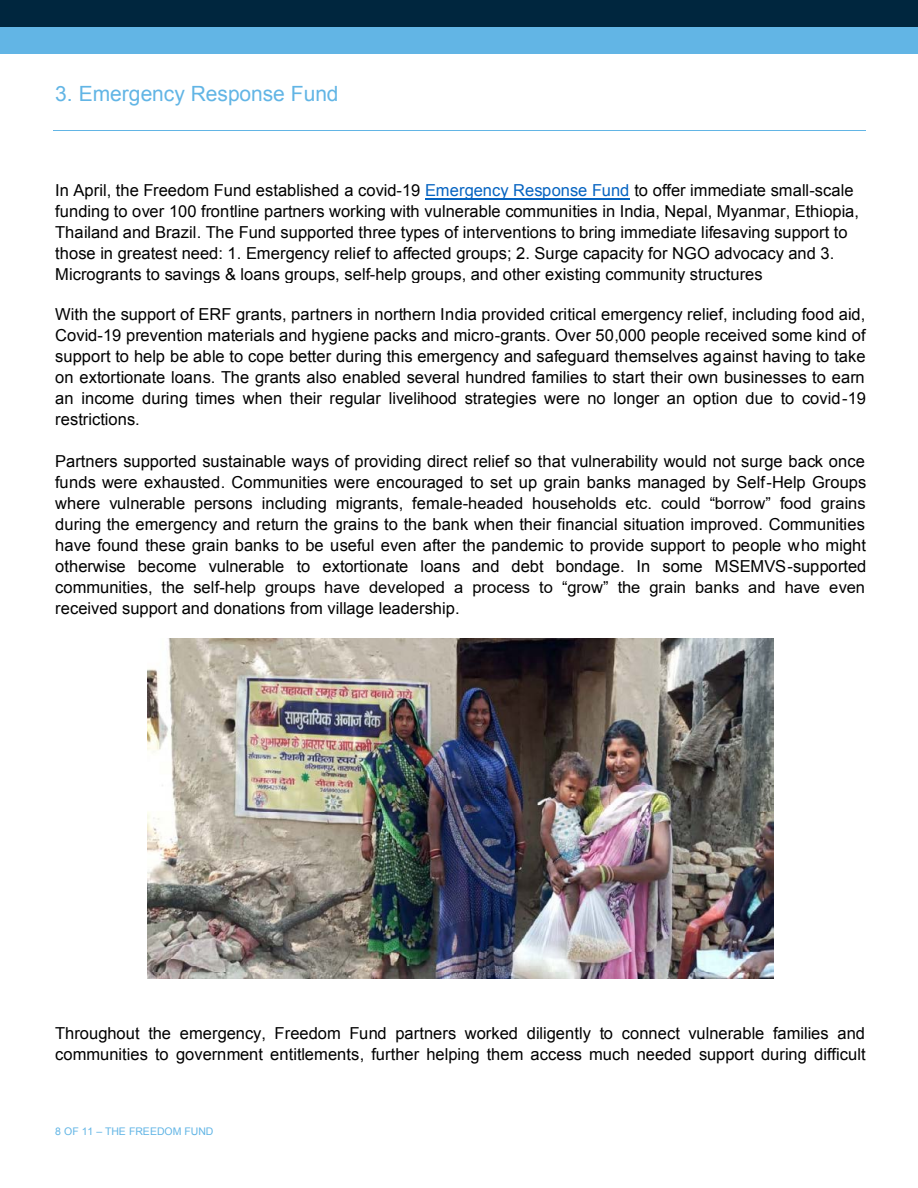
<style>
.page{position:relative;width:918px;height:1188px;background:#fff}
.page>*{position:absolute;margin:0;border:0;box-sizing:border-box;transform-origin:0 0}
.t1{font:21px "Arial";color:#62b5e5}
.t2{font:16.5px/21px "Arial";letter-spacing:.005em;color:#000}
.t3{font:10.5px "Arial";letter-spacing:-.005em;color:#62b5e5}
.s1{color:#0563c1}
</style>
<div class="page">
<hr style="left:53px;top:131px;width:812px;height:1px;background:#62b5e5">
<hr style="left:425px;top:198px;width:205px;height:1px;background:#0563c1">
<img style="left:148px;top:638px;width:625px;height:340px">
<div style="left:0;top:27px;width:918px;height:27px;background:#62b5e5"></div>
<div style="left:0;top:0;width:918px;height:27px;background:#00263e"></div>
<p class="t1" style="left:55px;top:79px;width:285px">3. Emergency Response Fund</p>
<p class="t2" style="left:55px;top:180px;width:805px">In April, the Freedom Fund established a covid-19 <span class="s1">Emergency Response Fund</span> to offer immediate small-scale funding to over 100 frontline partners working with vulnerable communities in India, Nepal, Myanmar, Ethiopia, Thailand and Brazil. The Fund supported three types of interventions to bring immediate lifesaving support to those in greatest need: 1. Emergency relief to affected groups; 2. Surge capacity for NGO advocacy and 3.<br>Microgrants to savings &amp; loans groups, self-help groups, and other existing community structures</p>
<p class="t2" style="left:55px;top:304px;width:812px;text-align:justify">With the support of ERF grants, partners in northern India provided critical emergency relief, including food aid, Covid-19 prevention materials and hygiene packs and micro-grants. Over 50,000 people received some kind of support to help be able to cope better during this emergency and safeguard themselves against having to take on extortionate loans. The grants also enabled several hundred families to start their own businesses to earn an income during times when their regular livelihood strategies were no longer an option due to covid-19 restrictions.</p>
<p class="t2" style="left:55px;top:451px;width:813px;text-align:justify">Partners supported sustainable ways of providing direct relief so that vulnerability would not surge back once funds were exhausted. Communities were encouraged to set up grain banks managed by Self-Help Groups where vulnerable persons including migrants, female-headed households etc. could “borrow” food grains during the emergency and return the grains to the bank when their financial situation improved. Communities have found these grain banks to be useful even after the pandemic to provide support to people who might otherwise become vulnerable to extortionate loans and debt bondage. In some MSEMVS-supported communities, the self-help groups have developed a process to “grow” the grain banks and have even received support and donations from village leadership.</p>
<p class="t2" style="left:55px;top:1023px;width:812px">Throughout the emergency, Freedom Fund partners worked diligently to connect vulnerable families and communities to government entitlements, further helping them access much needed support during difficult</p>
<p class="t3" style="left:55px;top:1125px;width:160px">8 OF 11 – THE FREEDOM FUND</p>
</div>
